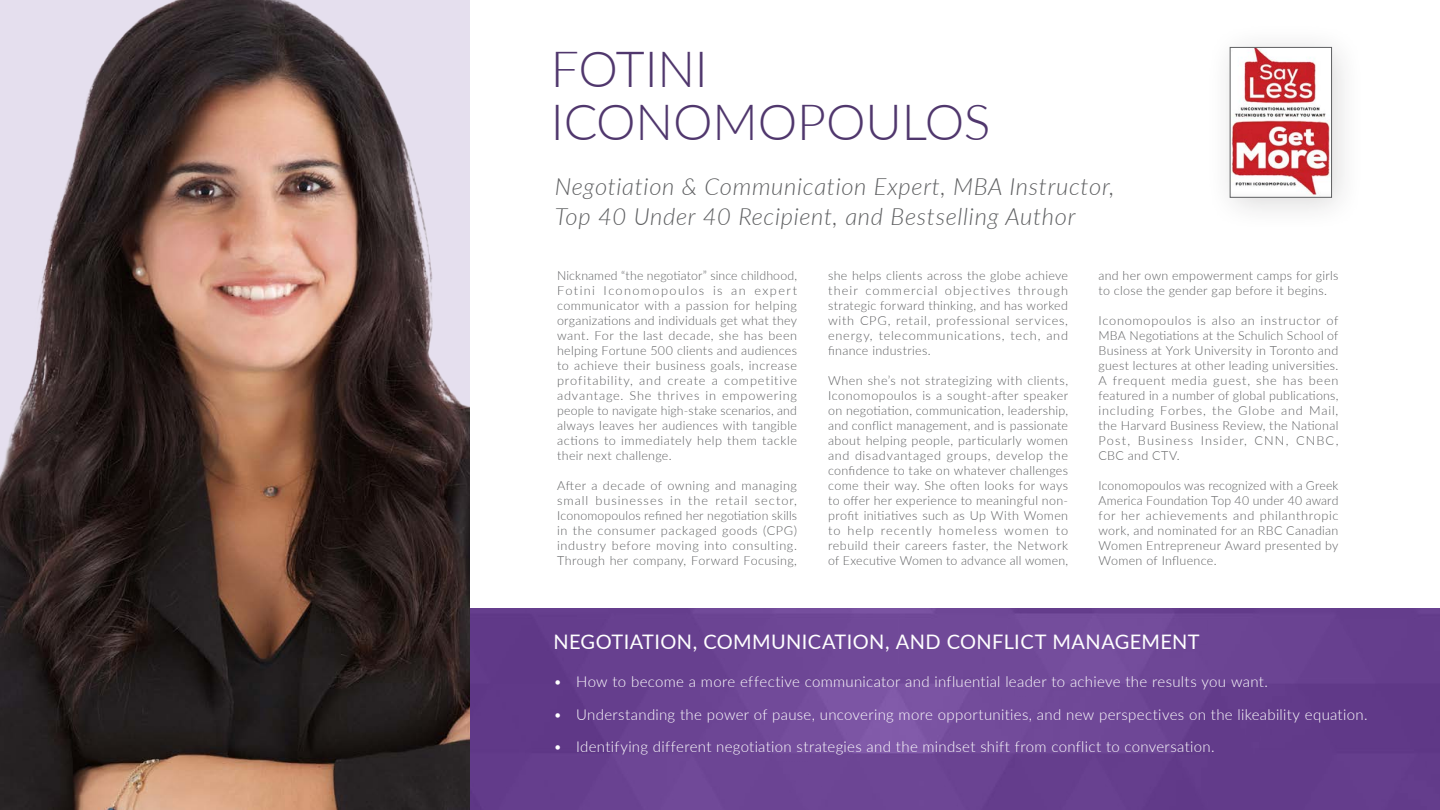
<style>
.page{position:relative;width:1440px;height:810px;background:#fff}
.page>*{position:absolute;margin:0;border:0;box-sizing:border-box;transform-origin:0 0}
.speaker_name_large{font:300 50px/52.5px "Lato";letter-spacing:-.005em;color:#50376d}
.speaker_title_italic{font:italic 300 23.75px/30px "Lato";letter-spacing:.03em;color:#5f6062}
.speaker_bullets_title{font:20px "Lato";letter-spacing:.02em;color:#fff}
.t1{font:300 15px "Lato";letter-spacing:.02em;color:#fff}
.bio_body_copy_refined{font:300 12.5px/15px "Lato";letter-spacing:.025em;color:#5f6062;text-align:justify}
</style>
<div class="page">
<img style="left:470px;top:608px;width:970px;height:202px">
<img style="left:0;top:0;width:470px;height:810px">
<div style="left:1206px;top:23px;width:159px;height:209px;background:#231f20;opacity:.17"></div>
<img style="left:1232px;top:49px;width:98px;height:147px">
<div style="left:1230px;top:47px;width:102px;height:151px;border:1px solid #5f6062"></div>
<p class="speaker_name_large" style="left:551px;top:41px;width:441px">FOTINI<br>ICONOMOPOULOS</p>
<p class="speaker_title_italic" style="left:555px;top:171px;width:561px">Negotiation &amp; Communication Expert, MBA Instructor,<br>Top 40 Under 40 Recipient, and Bestselling Author</p>
<p class="bio_body_copy_refined" style="left:557px;top:268px;width:241px">Nicknamed “the negotiator” since childhood, Fotini Iconomopoulos is an expert communicator with a passion for helping organizations and individuals get what they want. For the last decade, she has been helping Fortune 500 clients and audiences to achieve their business goals, increase profitability, and create a competitive advantage. She thrives in empowering people to navigate high-stake scenarios, and always leaves her audiences with tangible actions to immediately help them tackle their next challenge.</p>
<p class="bio_body_copy_refined" style="left:557px;top:478px;width:241px">After a decade of owning and managing small businesses in the retail sector, Iconomopoulos refined her negotiation skills in the consumer packaged goods (CPG) industry before moving into consulting.<br>Through her company, Forward Focusing,</p>
<p class="bio_body_copy_refined" style="left:828px;top:268px;width:241px">she helps clients across the globe achieve their commercial objectives through strategic forward thinking, and has worked with CPG, retail, professional services, energy, telecommunications, tech, and finance industries.</p>
<p class="bio_body_copy_refined" style="left:828px;top:373px;width:241px">When she’s not strategizing with clients, Iconomopoulos is a sought-after speaker on negotiation, communication, leadership, and conflict management, and is passionate about helping people, particularly women and disadvantaged groups, develop the confidence to take on whatever challenges come their way. She often looks for ways to offer her experience to meaningful non&shy;profit initiatives such as Up With Women to help recently homeless women to rebuild their careers faster, the Network of Executive Women to advance all women,</p>
<p class="bio_body_copy_refined" style="left:1099px;top:268px;width:241px">and her own empowerment camps for girls to close the gender gap before it begins.</p>
<p class="bio_body_copy_refined" style="left:1099px;top:313px;width:241px">Iconomopoulos is also an instructor of MBA Negotiations at the Schulich School of Business at York University in Toronto and guest lectures at other leading universities.<br>A frequent media guest, she has been featured in a number of global publications, including Forbes, the Globe and Mail, the Harvard Business Review, the National Post, Business Insider, CNN, CNBC, CBC and CTV.</p>
<p class="bio_body_copy_refined" style="left:1099px;top:478px;width:241px">Iconomopoulos was recognized with a Greek America Foundation Top 40 under 40 award for her achievements and philanthropic work, and nominated for an RBC Canadian Women Entrepreneur Award presented by Women of Influence.</p>
<p class="speaker_bullets_title" style="left:554px;top:627px;width:648px">NEGOTIATION, COMMUNICATION, AND CONFLICT MANAGEMENT</p>
<p class="t1" style="left:554px;top:671px;width:716px">• How to become a more effective communicator and influential leader to achieve the results you want.</p>
<p class="t1" style="left:554px;top:704px;width:815px">• Understanding the power of pause, uncovering more opportunities, and new perspectives on the likeability equation.</p>
<p class="t1" style="left:554px;top:736px;width:662px">• Identifying different negotiation strategies and the mindset shift from conflict to conversation.</p>
</div>
